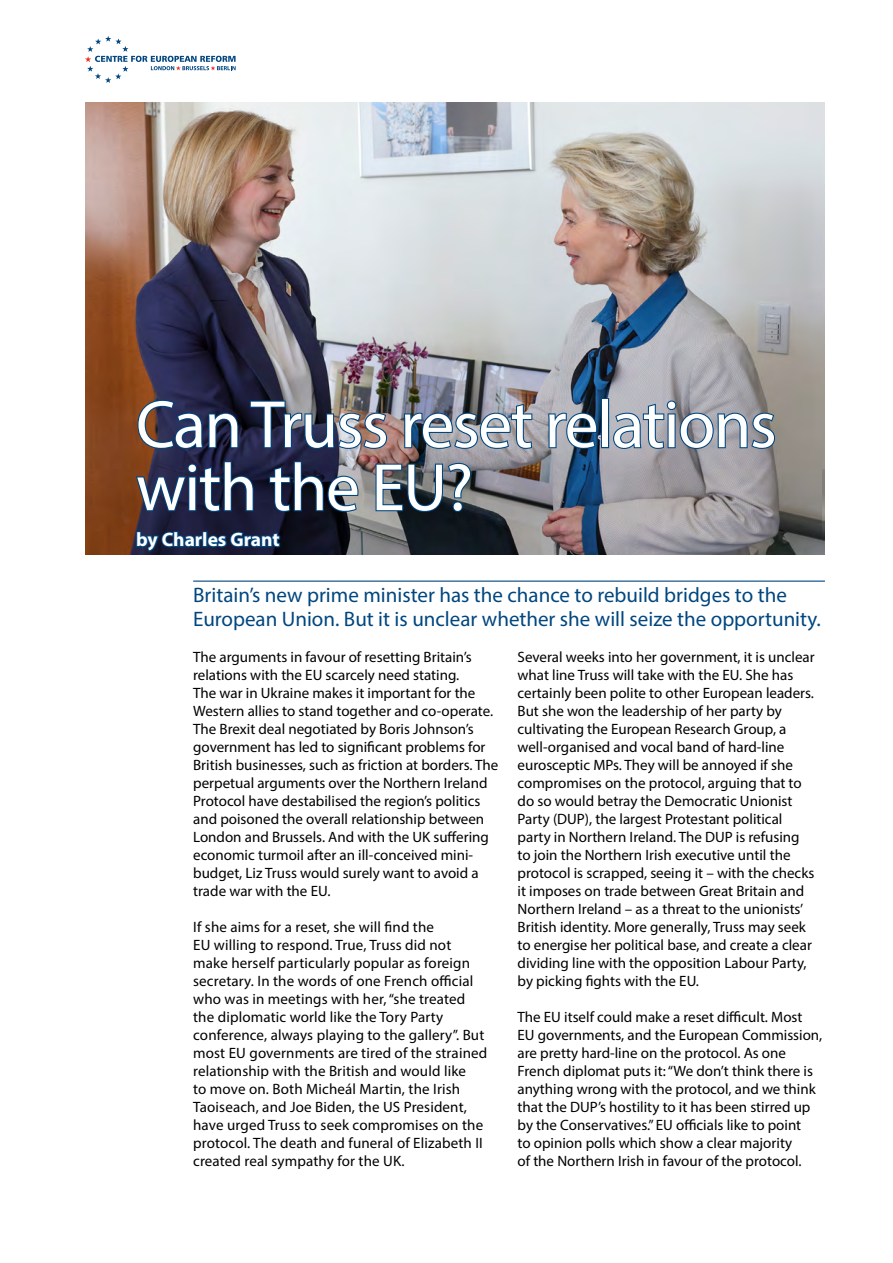
<style>
.page{position:relative;width:893px;height:1263px;background:#fff}
.page>*{position:absolute;margin:0;border:0;box-sizing:border-box;transform-origin:0 0}
.t1{font:67.5px/63px "Myriad Pro";letter-spacing:-.02em;color:#fff}
.t2{font:21px/24px "Myriad Pro";color:#00467f}
.t3{font:700 19.5px "Myriad Pro";color:#fff}
.t4{font:15px/18px "Myriad Pro";color:#000}
</style>
<div class="page">
<img style="left:85px;top:102px;width:740px;height:453px">
<hr style="left:193px;top:580px;width:632px;height:2px;background:#00467f">
<svg style="left:136px;top:399px;width:103px;height:51px;background:#2c314c"></svg>
<img style="left:249px;top:399px;width:139px;height:51px">
<img style="left:403px;top:402px;width:130px;height:48px">
<svg style="left:547px;top:412px;width:51px;height:38px;background:#4c6984"></svg>
<div style="left:601px;top:398px;width:8px;height:50px;border:2px solid #00467f"></div>
<svg style="left:612px;top:399px;width:164px;height:51px;background:#7d8c9d"></svg>
<svg style="left:374px;top:462px;width:98px;height:51px;background:#405161"></svg>
<svg style="left:135px;top:460px;width:225px;height:95px;background:#1d2b49"></svg>
<svg style="left:85px;top:36px;width:151px;height:47px"></svg>
<h1 class="t1" style="left:136px;top:392px;width:642px">Can Truss reset relations with the EU?</h1>
<h3 class="t3" style="left:136px;top:527px;width:145px">by Charles Grant</h3>
<h2 class="t2" style="left:193px;top:582px;width:629px">Britain’s new prime minister has the chance to rebuild bridges to the<br>European Union. But it is unclear whether she will seize the opportunity.</h2>
<p class="t4" style="left:193px;top:647px;width:307px">The arguments in favour of resetting Britain’s relations with the EU scarcely need stating.<br>The war in Ukraine makes it important for the Western allies to stand together and co-operate.<br>The Brexit deal negotiated by Boris Johnson’s government has led to significant problems for British businesses, such as friction at borders. The perpetual arguments over the Northern Ireland Protocol have destabilised the region’s politics and poisoned the overall relationship between London and Brussels. And with the UK suffering economic turmoil after an ill-conceived mini&shy;budget, Liz Truss would surely want to avoid a trade war with the EU.</p>
<p class="t4" style="left:193px;top:917px;width:296px">If she aims for a reset, she will find the<br>EU willing to respond. True, Truss did not make herself particularly popular as foreign secretary. In the words of one French official who was in meetings with her, “she treated the diplomatic world like the Tory Party conference, always playing to the gallery”. But most EU governments are tired of the strained relationship with the British and would like<br>to move on. Both Micheál Martin, the Irish Taoiseach, and Joe Biden, the US President, have urged Truss to seek compromises on the protocol. The death and funeral of Elizabeth II created real sympathy for the UK.</p>
<p class="t4" style="left:518px;top:647px;width:299px">Several weeks into her government, it is unclear what line Truss will take with the EU. She has certainly been polite to other European leaders.<br>But she won the leadership of her party by cultivating the European Research Group, a well-organised and vocal band of hard-line eurosceptic MPs. They will be annoyed if she compromises on the protocol, arguing that to do so would betray the Democratic Unionist Party (DUP), the largest Protestant political party in Northern Ireland. The DUP is refusing to join the Northern Irish executive until the protocol is scrapped, seeing it – with the checks it imposes on trade between Great Britain and Northern Ireland – as a threat to the unionists’ British identity. More generally, Truss may seek to energise her political base, and create a clear dividing line with the opposition Labour Party, by picking fights with the EU.</p>
<p class="t4" style="left:518px;top:1007px;width:306px">The EU itself could make a reset difficult. Most EU governments, and the European Commission, are pretty hard-line on the protocol. As one French diplomat puts it: “We don’t think there is anything wrong with the protocol, and we think that the DUP’s hostility to it has been stirred up by the Conservatives.” EU officials like to point<br>to opinion polls which show a clear majority<br>of the Northern Irish in favour of the protocol.</p>
</div>
